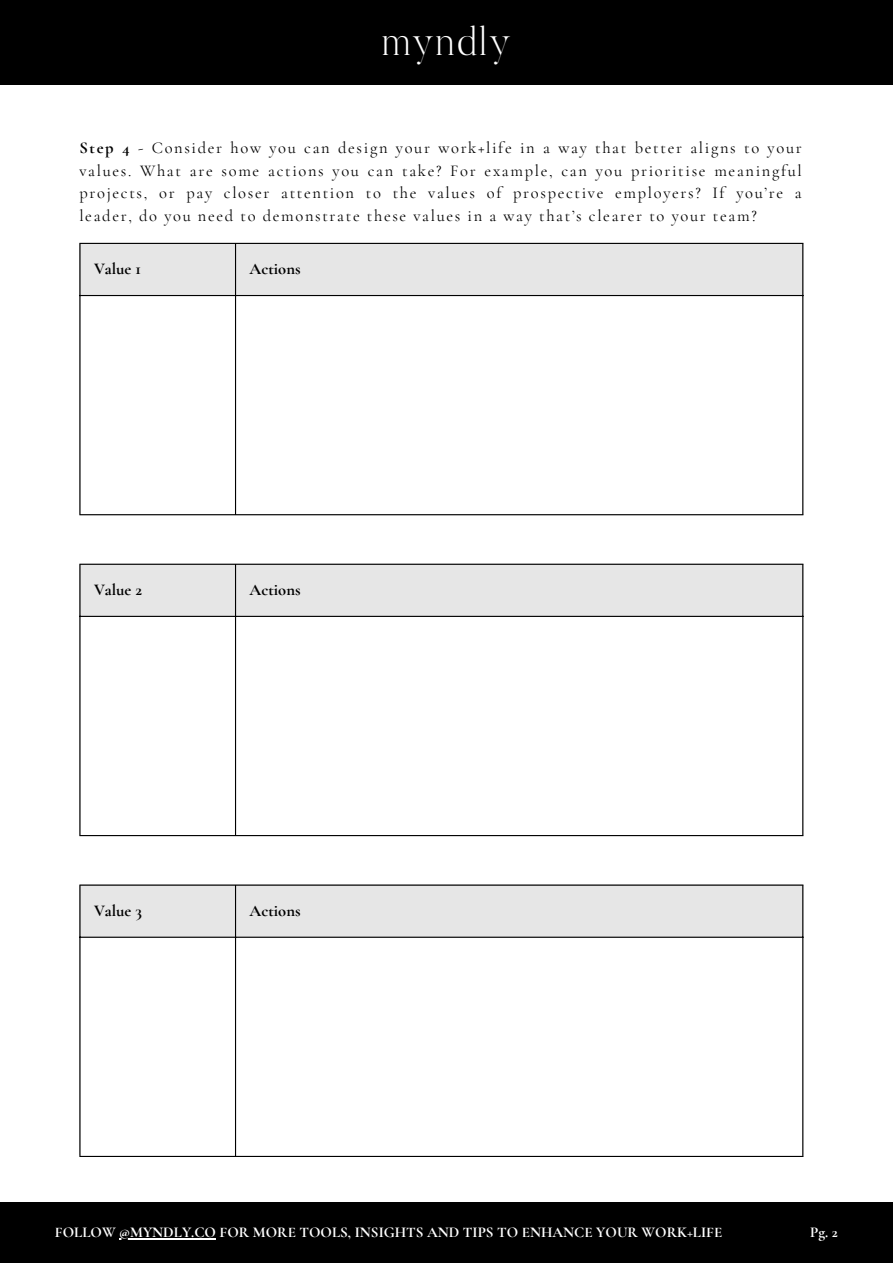
<style>
.page{position:relative;width:893px;height:1264px;background:#fff}
.page>*{position:absolute;margin:0;border:0;box-sizing:border-box;transform-origin:0 0}
.t1{font:200 40.5px "Butler";letter-spacing:.05em;color:#fff}
.t2{font:16.5px/22.5px "Cormorant Garamond";letter-spacing:.1em;color:#000;text-align:justify}
.t3{font:700 16.5px "Cormorant Garamond";color:#000}
.t4{font:700 15px "Cormorant Garamond";color:#fff}
.s1{font-weight:700}
</style>
<div class="page">
<div style="left:80px;top:244px;width:722px;height:51px;background:#e6e6e6"></div>
<svg style="left:80px;top:296px;width:722px;height:218px"></svg>
<hr style="left:79px;top:244px;width:1px;height:270px;background:#000">
<hr style="left:235px;top:244px;width:1px;height:270px;background:#000">
<hr style="left:802px;top:244px;width:1px;height:270px;background:#000">
<hr style="left:79px;top:243px;width:724px;height:1px;background:#000">
<hr style="left:79px;top:295px;width:724px;height:1px;background:#000">
<hr style="left:79px;top:514px;width:724px;height:1px;background:#000">
<div style="left:80px;top:565px;width:722px;height:51px;background:#e6e6e6"></div>
<hr style="left:79px;top:565px;width:1px;height:270px;background:#000">
<hr style="left:235px;top:565px;width:1px;height:270px;background:#000">
<hr style="left:802px;top:565px;width:1px;height:270px;background:#000">
<hr style="left:79px;top:563px;width:724px;height:2px;background:#000">
<hr style="left:79px;top:616px;width:724px;height:1px;background:#000">
<hr style="left:79px;top:835px;width:724px;height:1px;background:#000">
<div style="left:80px;top:885px;width:722px;height:51px;background:#e6e6e6"></div>
<svg style="left:80px;top:937px;width:722px;height:218px"></svg>
<hr style="left:79px;top:885px;width:1px;height:270px;background:#000">
<hr style="left:235px;top:885px;width:1px;height:270px;background:#000">
<hr style="left:802px;top:885px;width:1px;height:270px;background:#000">
<hr style="left:79px;top:884px;width:724px;height:1px;background:#000">
<hr style="left:79px;top:936px;width:724px;height:1px;background:#000">
<hr style="left:79px;top:1155px;width:724px;height:1px;background:#000">
<div style="left:0;top:0;width:892px;height:84px;background:#000"></div>
<div style="left:0;top:1202px;width:892px;height:60px;background:#000"></div>
<hr style="left:119px;top:1238px;width:97px;height:1px;background:#fff">
<p class="t1" style="left:382px;top:25px;width:130px">myndly</p>
<p class="t2" style="left:79px;top:137px;width:723px"><span class="s1">Step 4</span> - Consider how you can design your work+life in a way that better aligns to your values. What are some actions you can take? For example, can you prioritise meaningful projects, or pay closer attention to the values of prospective employers? If you’re a leader, do you need to demonstrate these values in a way that’s clearer to your team?</p>
<p class="t3" style="left:94px;top:259px;width:48px">Value 1</p>
<p class="t3" style="left:249px;top:259px;width:52px">Actions</p>
<p class="t3" style="left:94px;top:580px;width:49px">Value 2</p>
<p class="t3" style="left:249px;top:580px;width:52px">Actions</p>
<p class="t3" style="left:94px;top:900px;width:49px">Value 3</p>
<p class="t3" style="left:249px;top:900px;width:52px">Actions</p>
<p class="t4" style="left:55px;top:1223px;width:669px">FOLLOW @MYNDLY.CO FOR MORE TOOLS, INSIGHTS AND TIPS TO ENHANCE YOUR WORK+LIFE</p>
<p class="t4" style="left:810px;top:1223px;width:29px">Pg. 2</p>
</div>
